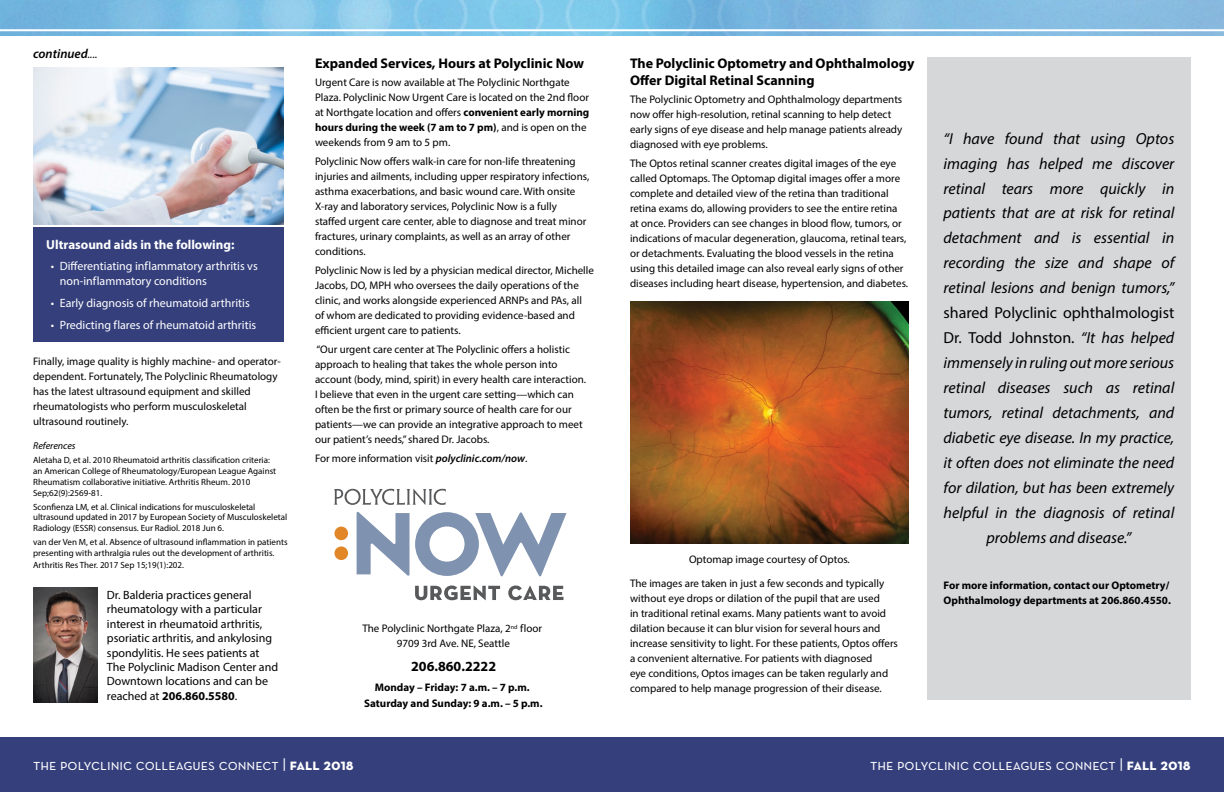
<style>
.page{position:relative;width:1224px;height:792px;background:#fff}
.page>*{position:absolute;margin:0;border:0;box-sizing:border-box;transform-origin:0 0}
.t1{font:italic 16px/25px "Myriad Pro";color:#000;text-align:justify}
.t2{font:16px "Neutra Text Book SC";color:#fff}
.t3{font:700 14px/16.8px "Myriad Pro";color:#000}
.t4{font:700 13px "Myriad Pro";color:#fff}
.t5{font:italic 600 13px "Myriad Pro";color:#000}
.t6{font:12px/14.4px "Myriad Pro";color:#000}
.t7{font:12px/15px "Myriad Pro";color:#fff}
.t8{font:11px/15px "Myriad Pro";color:#000}
.t9{font:700 11px/15px "Myriad Pro";color:#000}
.t10{font:italic 10px "Myriad Pro";color:#000}
.t11{font:9px/10.8px "Myriad Pro";color:#000}
.s1{font-weight:400;font-stretch:condensed}
.s2{font-weight:700}
.s3{font-weight:600;font-style:italic}
.s4{font-style:normal}
.s5{font-family:"Neutra Text Bold SC"}
</style>
<div class="page">
<div style="left:927px;top:58px;width:264px;height:642px;background:#d6d7d8"></div>
<div style="left:0;top:737px;width:1224px;height:55px;background:#353f7c"></div>
<img style="left:0;top:0;width:1224px;height:36px">
<hr style="left:0;top:29px;width:1224px;height:2px;background:#fff">
<img style="left:33px;top:68px;width:251px;height:156px">
<img style="left:33px;top:588px;width:65px;height:115px">
<div style="left:33px;top:227px;width:250px;height:115px;background:#353f7c"></div>
<svg style="left:334px;top:489px;width:112px;height:16px"></svg>
<div style="left:334px;top:527px;width:14px;height:13px;background:#e18727;border-radius:50%"></div>
<div style="left:334px;top:546px;width:14px;height:14px;background:#e18727;border-radius:50%"></div>
<svg style="left:357px;top:511px;width:210px;height:66px"></svg>
<svg style="left:415px;top:586px;width:148px;height:14px"></svg>
<img style="left:630px;top:301px;width:279px;height:243px">
<p class="t5" style="left:33px;top:45px;width:66px">continued<span class="s1">....</span></p>
<p class="t4" style="left:46px;top:236px;width:190px">Ultrasound aids in the following:</p>
<p class="t7" style="left:60px;top:259px;width:199px;text-indent:-9px">• Differentiating inflammatory arthritis vs non-inflammatory conditions</p>
<p class="t7" style="left:51px;top:296px;width:200px">• Early diagnosis of rheumatoid arthritis</p>
<p class="t7" style="left:51px;top:318px;width:207px">• Predicting flares of rheumatoid arthritis</p>
<p class="t8" style="left:33px;top:354px;width:249px">Finally, image quality is highly machine- and operator&shy;dependent. Fortunately, The Polyclinic Rheumatology has the latest ultrasound equipment and skilled rheumatologists who perform musculoskeletal ultrasound routinely.</p>
<p class="t10" style="left:33px;top:440px;width:44px">References</p>
<p class="t11" style="left:33px;top:455px;width:245px">Aletaha D, et al. 2010 Rheumatoid arthritis classification criteria: an American College of Rheumatology/European League Against Rheumatism collaborative initiative. Arthritis Rheum. 2010<br>Sep;62(9):2569-81.</p>
<p class="t11" style="left:33px;top:501px;width:256px">Sconfienza LM, et al. Clinical indications for musculoskeletal ultrasound updated in 2017 by European Society of Musculoskeletal<br>Radiology (ESSR) consensus. Eur Radiol. 2018 Jun 6.</p>
<p class="t11" style="left:33px;top:537px;width:256px">van der Ven M, et al. Absence of ultrasound inflammation in patients presenting with arthralgia rules out the development of arthritis.</p>
<p class="t11" style="left:33px;top:559px;width:152px">Arthritis Res Ther. 2017 Sep 15;19(1):202.</p>
<p class="t6" style="left:107px;top:588px;width:173px">Dr. Balderia practices general rheumatology with a particular interest in rheumatoid arthritis, psoriatic arthritis, and ankylosing spondylitis. He sees patients at<br>The Polyclinic Madison Center and<br>Downtown locations and can be reached at <span class="s2">206.860.5580</span>.</p>
<p class="t3" style="left:315px;top:55px;width:270px">Expanded Services, Hours at Polyclinic Now</p>
<p class="t8" style="left:315px;top:75px;width:276px">Urgent Care is now available at The Polyclinic Northgate Plaza. Polyclinic Now Urgent Care is located on the 2nd floor at Northgate location and offers <span class="s2">convenient early morning hours during the week (7 am to 7 pm)</span>, and is open on the weekends from 9 am to 5 pm.</p>
<p class="t8" style="left:315px;top:154px;width:276px">Polyclinic Now offers walk-in care for non-life threatening injuries and ailments, including upper respiratory infections, asthma exacerbations, and basic wound care. With onsite X-ray and laboratory services, Polyclinic Now is a fully staffed urgent care center, able to diagnose and treat minor fractures, urinary complaints, as well as an array of other conditions.</p>
<p class="t8" style="left:315px;top:263px;width:280px">Polyclinic Now is led by a physician medical director, Michelle Jacobs, DO, MPH who oversees the daily operations of the clinic, and works alongside experienced ARNPs and PAs, all<br>of whom are dedicated to providing evidence-based and efficient urgent care to patients.</p>
<p class="t8" style="left:315px;top:342px;width:273px">“Our urgent care center at The Polyclinic offers a holistic approach to healing that takes the whole person into account (body, mind, spirit) in every health care interaction.<br>I believe that even in the urgent care setting—which can often be the first or primary source of health care for our patients—we can provide an integrative approach to meet our patient’s needs,” shared Dr. Jacobs.</p>
<p class="t8" style="left:315px;top:451px;width:214px">For more information visit <span class="s3">polyclinic.com/now</span>.</p>
<p class="t8" style="left:362px;top:621px;width:181px;line-height:14.4px;text-align:center">The Polyclinic Northgate Plaza, 2<sup>nd</sup> floor<br>9709 3rd Ave. NE, Seattle</p>
<p class="t3" style="left:411px;top:657px;width:86px">206.860.2222</p>
<p class="t9" style="left:364px;top:678px;width:180px;line-height:16px;text-align:center">Monday – Friday: 7 a.m. – 7 p.m.<br>Saturday and Sunday: 9 a.m. – 5 p.m.</p>
<p class="t3" style="left:630px;top:55px;width:286px">The Polyclinic Optometry and Ophthalmology<br>Offer Digital Retinal Scanning</p>
<p class="t8" style="left:630px;top:92px;width:274px">The Polyclinic Optometry and Ophthalmology departments now offer high-resolution, retinal scanning to help detect early signs of eye disease and help manage patients already diagnosed with eye problems.</p>
<p class="t8" style="left:630px;top:156px;width:280px">The Optos retinal scanner creates digital images of the eye called Optomaps. The Optomap digital images offer a more complete and detailed view of the retina than traditional retina exams do, allowing providers to see the entire retina at once. Providers can see changes in blood flow, tumors, or indications of macular degeneration, glaucoma, retinal tears, or detachments. Evaluating the blood vessels in the retina using this detailed image can also reveal early signs of other diseases including heart disease, hypertension, and diabetes.</p>
<p class="t8" style="left:689px;top:552px;width:162px">Optomap image courtesy of Optos.</p>
<p class="t8" style="left:630px;top:576px;width:270px">The images are taken in just a few seconds and typically without eye drops or dilation of the pupil that are used<br>in traditional retinal exams. Many patients want to avoid dilation because it can blur vision for several hours and increase sensitivity to light. For these patients, Optos offers a convenient alternative. For patients with diagnosed<br>eye conditions, Optos images can be taken regularly and compared to help manage progression of their disease.</p>
<h1 class="t1" style="left:944px;top:125px;width:232px">“I have found that using Optos imaging has helped me discover retinal tears more quickly in patients that are at risk for retinal detachment and is essential in recording the size and shape of retinal lesions and benign tumors,”</h1>
<p class="t1" style="left:944px;top:300px;width:232px;text-align:center"><span class="s4">shared Polyclinic ophthalmologist Dr. Todd Johnston.</span> “It has helped immensely in ruling out more serious retinal diseases such as retinal tumors, retinal detachments, and diabetic eye disease. In my practice, it often does not eliminate the need for dilation, but has been extremely helpful in the diagnosis of retinal problems and disease.”</p>
<p class="t9" style="left:944px;top:577px;width:229px">For more information, contact our Optometry/<br>Ophthalmology departments at 206.860.4550.</p>
<h1 class="t2" style="left:33px;top:755px;width:322px">the polyclinic colleagues connect | <span class="s5">fall 2018</span></h1>
<h1 class="t2" style="left:870px;top:755px;width:322px">the polyclinic colleagues connect | <span class="s5">fall 2018</span></h1>
</div>
